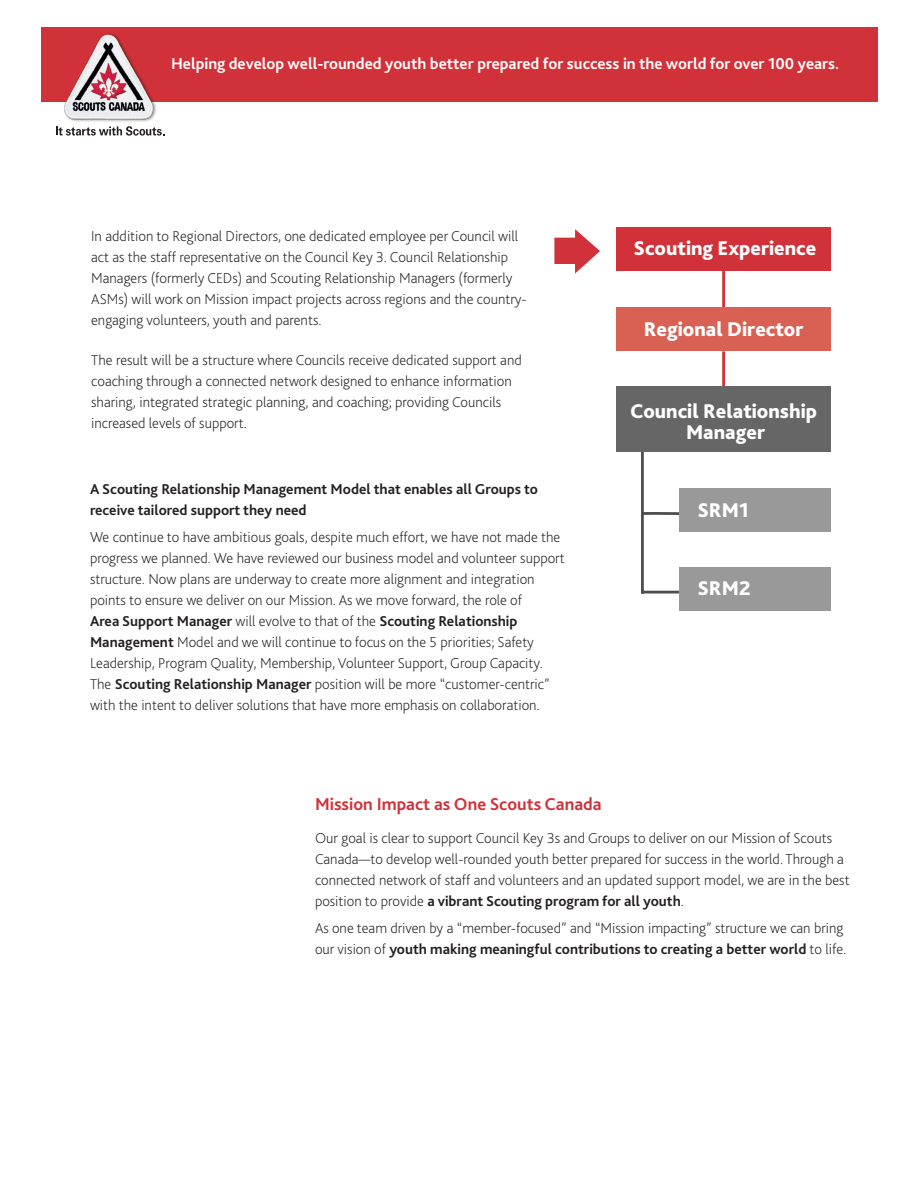
<style>
.page{position:relative;width:918px;height:1188px;background:#fff}
.page>*{position:absolute;margin:0;border:0;box-sizing:border-box;transform-origin:0 0}
.t1{font:800 20.85px/20.9px "Bliss 2";color:#fff;text-align:center}
.t2{font:700 18px "Bliss 2";color:#d13138}
.t3{font:700 16.5px "Bliss 2";color:#fff}
.t4{font:200 15px/21px "Bliss 2";color:#231f20}
.t5{font:700 15px/21px "Bliss 2";color:#231f20}
.s1{font-weight:700}
</style>
<div class="page">
<div style="left:41px;top:27px;width:837px;height:75px;background:#d13138"></div>
<img style="left:64px;top:33px;width:93px;height:89px">
<svg style="left:56px;top:126px;width:108px;height:10px"></svg>
<svg style="left:641px;top:452px;width:38px;height:142px"></svg>
<hr style="left:722px;top:270px;width:3px;height:40px;background:#d13138">
<hr style="left:722px;top:351px;width:3px;height:41px;background:#d13138">
<div style="left:679px;top:488px;width:151px;height:44px;background:#999"></div>
<div style="left:616px;top:307px;width:214px;height:44px;background:#d86154"></div>
<div style="left:616px;top:227px;width:214px;height:44px;background:#d13138"></div>
<div style="left:616px;top:387px;width:214px;height:65px;background:#666"></div>
<div style="left:679px;top:567px;width:151px;height:44px;background:#999"></div>
<svg style="left:554px;top:229px;width:46px;height:45px"></svg>
<p class="t3" style="left:171px;top:53px;width:670px">Helping develop well-rounded youth better prepared for success in the world for over 100 years.</p>
<p class="t4" style="left:91px;top:225px;width:437px">In addition to Regional Directors, one dedicated employee per Council will act as the staff representative on the Council Key 3. Council Relationship Managers (formerly CEDs) and Scouting Relationship Managers (formerly ASMs) will work on Mission impact projects across regions and the country&shy;engaging volunteers, youth and parents.</p>
<p class="t4" style="left:91px;top:350px;width:432px">The result will be a structure where Councils receive dedicated support and coaching through a connected network designed to enhance information sharing, integrated strategic planning, and coaching; providing Councils increased levels of support.</p>
<p class="t5" style="left:90px;top:478px;width:449px">A Scouting Relationship Management Model that enables all Groups to receive tailored support they need</p>
<p class="t4" style="left:90px;top:527px;width:476px">We continue to have ambitious goals, despite much effort, we have not made the progress we planned. We have reviewed our business model and volunteer support structure. Now plans are underway to create more alignment and integration points to ensure we deliver on our Mission. As we move forward, the role of<br><span class="s1">Area Support Manager</span> will evolve to that of the <span class="s1">Scouting Relationship Management</span> Model and we will continue to focus on the 5 priorities; Safety Leadership, Program Quality, Membership, Volunteer Support, Group Capacity.<br>The <span class="s1">Scouting Relationship Manager</span> position will be more “customer-centric” with the intent to deliver solutions that have more emphasis on collaboration.</p>
<h1 class="t1" style="left:634px;top:237px;width:184px">Scouting Experience</h1>
<h1 class="t1" style="left:644px;top:318px;width:161px">Regional Director</h1>
<h1 class="t1" style="left:630px;top:400px;width:188px">Council Relationship<br>Manager</h1>
<h1 class="t1" style="left:697px;top:499px;width:53px">SRM1</h1>
<h1 class="t1" style="left:697px;top:577px;width:55px">SRM2</h1>
<p class="t2" style="left:315px;top:793px;width:288px">Mission Impact as One Scouts Canada</p>
<p class="t4" style="left:315px;top:827px;width:536px">Our goal is clear to support Council Key 3s and Groups to deliver on our Mission of Scouts Canada—to develop well-rounded youth better prepared for success in the world. Through a connected network of staff and volunteers and an updated support model, we are in the best position to provide <span class="s1">a vibrant Scouting program for all youth</span>.</p>
<p class="t4" style="left:315px;top:918px;width:533px">As one team driven by a “member-focused” and “Mission impacting” structure we can bring our vision of <span class="s1">youth making meaningful contributions to creating a better world</span> to life.</p>
</div>
